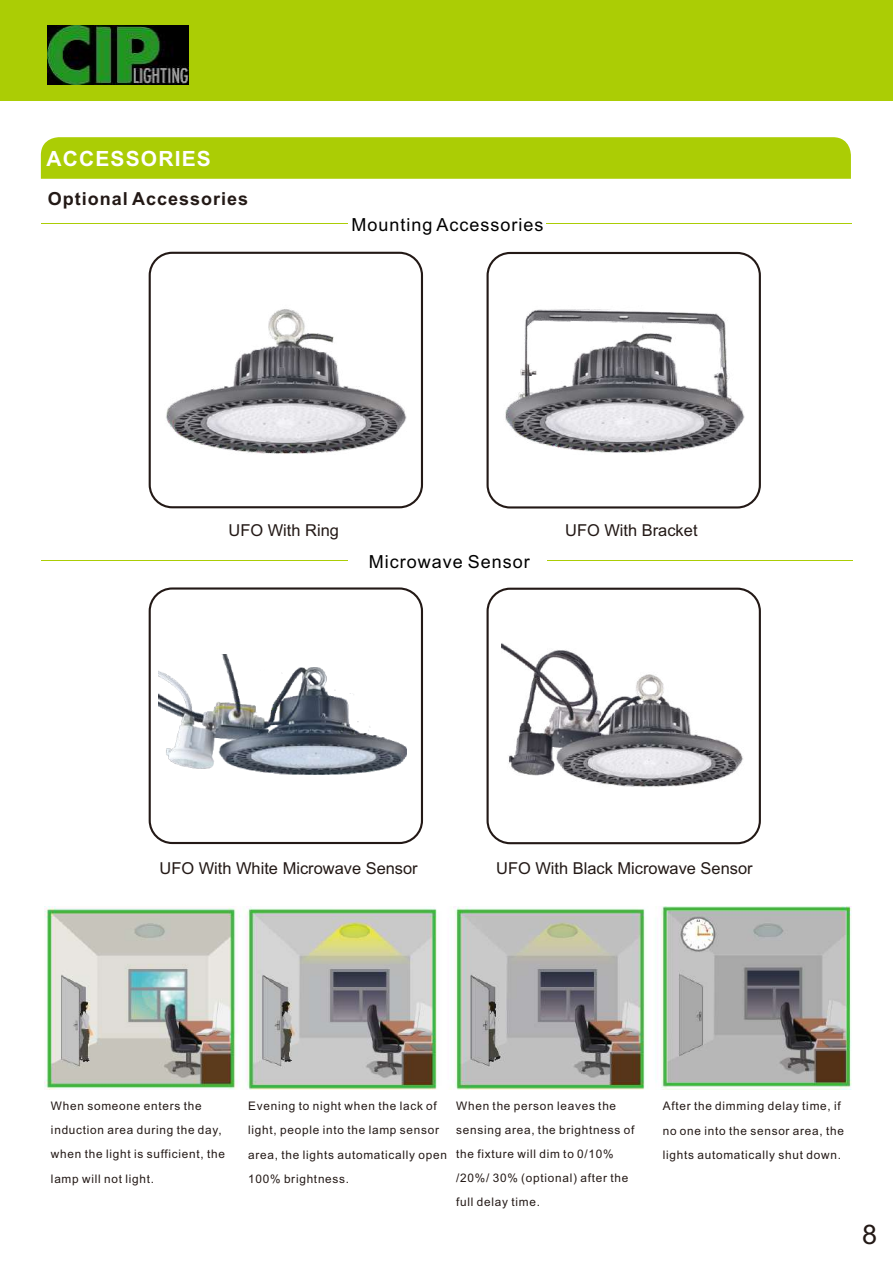
<style>
.page{position:relative;width:893px;height:1263px;background:#fff}
.page>*{position:absolute;margin:0;border:0;box-sizing:border-box;transform-origin:0 0}
.t1{font:27px "Arial";color:#231916}
.t2{font:700 21px "Arial";letter-spacing:.055em;color:#fff}
.t3{font:18px "Arial";letter-spacing:.055em;color:#000}
.t4{font:700 18px "Arial";letter-spacing:.055em;color:#231916}
.t5{font:16.35px "Arial";color:#231916}
.t6{font:11.85px/23.7px "Arial";letter-spacing:.065em;color:#231916}
</style>
<div class="page">
<div style="left:0;top:0;width:893px;height:101px;background:#abcd05"></div>
<div style="left:41px;top:137px;width:810px;height:42px;background:#abcd05"></div>
<div style="left:149px;top:252px;width:274px;height:256px;border:2px solid #231916;border-radius:23px"></div>
<div style="left:486px;top:252px;width:275px;height:256px;border:2px solid #231916;border-radius:23px"></div>
<img style="left:505px;top:309px;width:239px;height:144px">
<img style="left:166px;top:309px;width:241px;height:145px">
<img style="left:502px;top:643px;width:241px;height:144px">
<div style="left:149px;top:587px;width:274px;height:257px;border:2px solid #231916;border-radius:23px"></div>
<div style="left:486px;top:588px;width:275px;height:256px;border:2px solid #231916;border-radius:23px"></div>
<img style="left:159px;top:654px;width:248px;height:120px">
<hr style="left:41px;top:223px;width:306px;height:1px;background:#abcd05">
<hr style="left:547px;top:223px;width:305px;height:1px;background:#abcd05">
<hr style="left:41px;top:560px;width:307px;height:1px;background:#abcd05">
<hr style="left:547px;top:560px;width:305px;height:1px;background:#abcd05">
<img style="left:44px;top:906px;width:808px;height:183px">
<img style="left:47px;top:26px;width:142px;height:58px">
<h2 class="t2" style="left:46px;top:150px;width:166px">ACCESSORIES</h2>
<h3 class="t4" style="left:48px;top:192px;width:202px">Optional Accessories</h3>
<h3 class="t3" style="left:352px;top:218px;width:194px">Mounting Accessories</h3>
<h3 class="t5" style="left:229px;top:524px;width:112px">UFO With Ring</h3>
<h3 class="t3" style="left:369px;top:555px;width:163px">Microwave Sensor</h3>
<h3 class="t5" style="left:565px;top:524px;width:134px">UFO With Bracket</h3>
<h3 class="t5" style="left:159px;top:862px;width:260px">UFO With White Microwave Sensor</h3>
<h3 class="t5" style="left:496px;top:862px;width:258px">UFO With Black Microwave Sensor</h3>
<p class="t6" style="left:51px;top:1095px;width:176px;line-height:24.2px">When someone enters the induction area during the day, when the light is sufficient, the lamp will not light.</p>
<p class="t6" style="left:248px;top:1095px;width:200px;line-height:24.3px">Evening to night when the lack of light, people into the lamp sensor area, the lights automatically open<br>100% brightness.</p>
<p class="t6" style="left:456px;top:1095px;width:180px">When the person leaves the sensing area, the brightness of the fixture will dim to 0/10% /20%/ 30% (optional) after the full delay time.</p>
<p class="t6" style="left:663px;top:1095px;width:183px;line-height:24.5px">After the dimming delay time, if no one into the sensor area, the lights automatically shut down.</p>
<h1 class="t1" style="left:862px;top:1224px;width:17px">8</h1>
</div>
